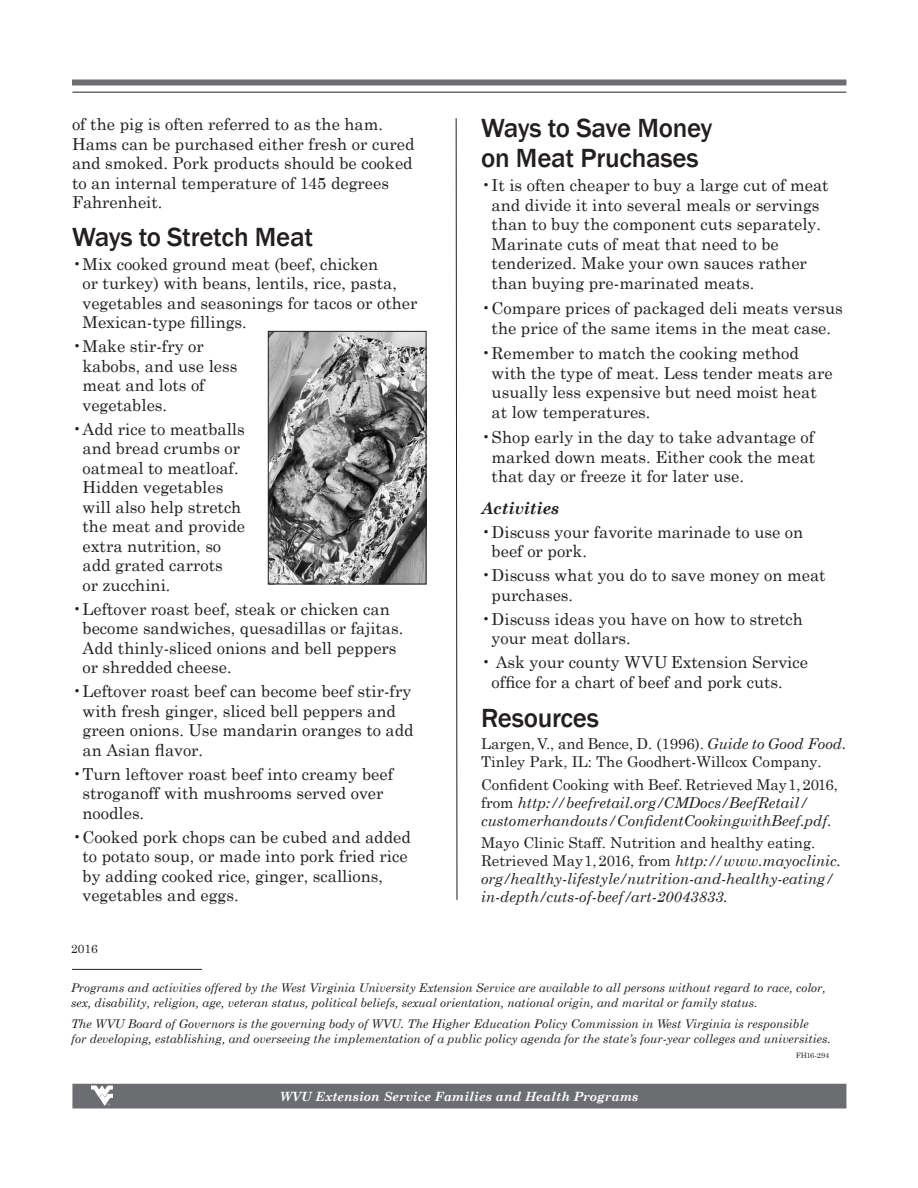
<style>
.page{position:relative;width:918px;height:1188px;background:#fff}
.page>*{position:absolute;margin:0;border:0;box-sizing:border-box;transform-origin:0 0}
.Body_text{font:500 27px/30px "Franklin Gothic";letter-spacing:-.01em;color:#231f20}
.Body_text-2{font:16.5px/19.5px "Century Schoolbook";color:#231f20}
.Body_text-3{font:italic 700 16.5px "Century Schoolbook";letter-spacing:-.01em;color:#231f20}
.Body_text-4{font:italic 15px/18px "Century Schoolbook";color:#231f20}
.Body_text-5{font:15px/18px "Century Schoolbook";color:#231f20}
.t1{font:italic 700 12.75px "Century Schoolbook";color:#fff}
.Body_text-6{font:italic 12px/15px "Century Schoolbook";color:#231f20}
.Body_text-7{font:12px "Century Schoolbook";color:#231f20}
.Body_text-8{font:7.5px "Century Schoolbook";color:#231f20}
.s1{font-style:italic}
.s2{font-style:normal}
</style>
<div class="page">
<div style="left:72px;top:80px;width:774px;height:6px;background:#6c6d70"></div>
<hr style="left:72px;top:92px;width:774px;height:1px;background:#6c6d70">
<div style="left:72px;top:1084px;width:774px;height:24px;background:#6c6d70"></div>
<svg style="left:91px;top:1086px;width:22px;height:19px"></svg>
<svg style="left:455px;top:118px;width:3px;height:782px"></svg>
<hr style="left:72px;top:969px;width:130px;height:1px;background:#231f20">
<img style="left:270px;top:333px;width:154px;height:249px">
<div style="left:268px;top:331px;width:158px;height:253px;border:1px solid #231f20"></div>
<p class="Body_text-2" style="left:72px;top:113px;width:344px">of the pig is often referred to as the ham.<br>Hams can be purchased either fresh or cured and smoked. Pork products should be cooked to an internal temperature of 145 degrees Fahrenheit.</p>
<p class="Body_text" style="left:72px;top:222px;width:243px">Ways to Stretch Meat</p>
<p class="Body_text-2" style="left:82px;top:253px;width:336px;text-indent:-10px">•Mix cooked ground meat (beef, chicken<br>or turkey) with beans, lentils, rice, pasta, vegetables and seasonings for tacos or other Mexican-type fillings.</p>
<p class="Body_text-2" style="left:82px;top:335px;width:156px;text-indent:-10px">•Make stir-fry or kabobs, and use less meat and lots of vegetables.</p>
<p class="Body_text-2" style="left:82px;top:418px;width:164px;text-indent:-10px">•Add rice to meatballs and bread crumbs or oatmeal to meatloaf.<br>Hidden vegetables will also help stretch the meat and provide extra nutrition, so add grated carrots<br>or zucchini.</p>
<p class="Body_text-2" style="left:82px;top:598px;width:322px;text-indent:-10px">•Leftover roast beef, steak or chicken can become sandwiches, quesadillas or fajitas.<br>Add thinly-sliced onions and bell peppers or shredded cheese.</p>
<p class="Body_text-2" style="left:82px;top:680px;width:333px;text-indent:-10px">•Leftover roast beef can become beef stir-fry with fresh ginger, sliced bell peppers and green onions. Use mandarin oranges to add an Asian flavor.</p>
<p class="Body_text-2" style="left:82px;top:763px;width:312px;text-indent:-10px">•Turn leftover roast beef into creamy beef stroganoff with mushrooms served over noodles.</p>
<p class="Body_text-2" style="left:82px;top:826px;width:330px;text-indent:-10px">•Cooked pork chops can be cubed and added to potato soup, or made into pork fried rice by adding cooked rice, ginger, scallions, vegetables and eggs.</p>
<p class="Body_text" style="left:481px;top:113px;width:233px">Ways to Save Money on Meat Pruchases</p>
<p class="Body_text-2" style="left:492px;top:174px;width:339px;text-indent:-10px">•It is often cheaper to buy a large cut of meat and divide it into several meals or servings than to buy the component cuts separately.<br>Marinate cuts of meat that need to be tenderized. Make your own sauces rather than buying pre-marinated meats.</p>
<p class="Body_text-2" style="left:481px;top:297px;width:363px;text-align:center">•Compare prices of packaged deli meats versus the price of the same items in the meat case.</p>
<p class="Body_text-2" style="left:492px;top:342px;width:343px;text-indent:-10px">•Remember to match the cooking method with the type of meat. Less tender meats are usually less expensive but need moist heat at low temperatures.</p>
<p class="Body_text-2" style="left:492px;top:426px;width:325px;text-align:justify;text-indent:-10px">•Shop early in the day to take advantage of marked down meats. Either cook the meat that day or freeze it for later use.</p>
<p class="Body_text-3" style="left:481px;top:495px;width:79px">Activities</p>
<p class="Body_text-2" style="left:492px;top:520px;width:313px;text-indent:-10px">•Discuss your favorite marinade to use on beef or pork.</p>
<p class="Body_text-2" style="left:492px;top:564px;width:336px;text-indent:-10px">•Discuss what you do to save money on meat purchases.</p>
<p class="Body_text-2" style="left:492px;top:607px;width:313px;text-indent:-10px">•Discuss ideas you have on how to stretch your meat dollars.</p>
<p class="Body_text-2" style="left:492px;top:651px;width:318px;text-indent:-10px">• Ask your county WVU Extension Service office for a chart of beef and pork cuts.</p>
<p class="Body_text" style="left:481px;top:703px;width:119px">Resources</p>
<p class="Body_text-5" style="left:481px;top:733px;width:367px">Largen, V., and Bence, D. (1996). <span class="s1">Guide to Good Food.<br></span>Tinley Park, IL: The Goodhert-Willcox Company.</p>
<p class="Body_text-4" style="left:481px;top:775px;width:359px"><span class="s2">Confident Cooking with Beef. Retrieved May 1, 2016, from</span> http://beefretail.org/CMDocs/BeefRetail/ customerhandouts/ConfidentCookingwithBeef.pdf.</p>
<p class="Body_text-4" style="left:481px;top:833px;width:362px"><span class="s2">Mayo Clinic Staff. Nutrition and healthy eating.<br>Retrieved May 1, 2016, from</span> http://www.mayoclinic. org/healthy-lifestyle/nutrition-and-healthy-eating/ in-depth/cuts-of-beef/art-20043833.</p>
<p class="Body_text-7" style="left:71px;top:938px;width:28px">2016</p>
<p class="Body_text-6" style="left:71px;top:979px;width:756px">Programs and activities offered by the West Virginia University Extension Service are available to all persons without regard to race, color, sex, disability, religion, age, veteran status, political beliefs, sexual orientation, national origin, and marital or family status.</p>
<p class="Body_text-6" style="left:71px;top:1016px;width:761px">The WVU Board of Governors is the governing body of WVU. The Higher Education Policy Commission in West Virginia is responsible<br>for developing, establishing, and overseeing the implementation of a public policy agenda for the state’s four-year colleges and universities.</p>
<p class="Body_text-8" style="left:796px;top:1049px;width:35px">FH16-294</p>
<p class="t1" style="left:280px;top:1087px;width:360px">WVU Extension Service Families and Health Programs</p>
</div>
